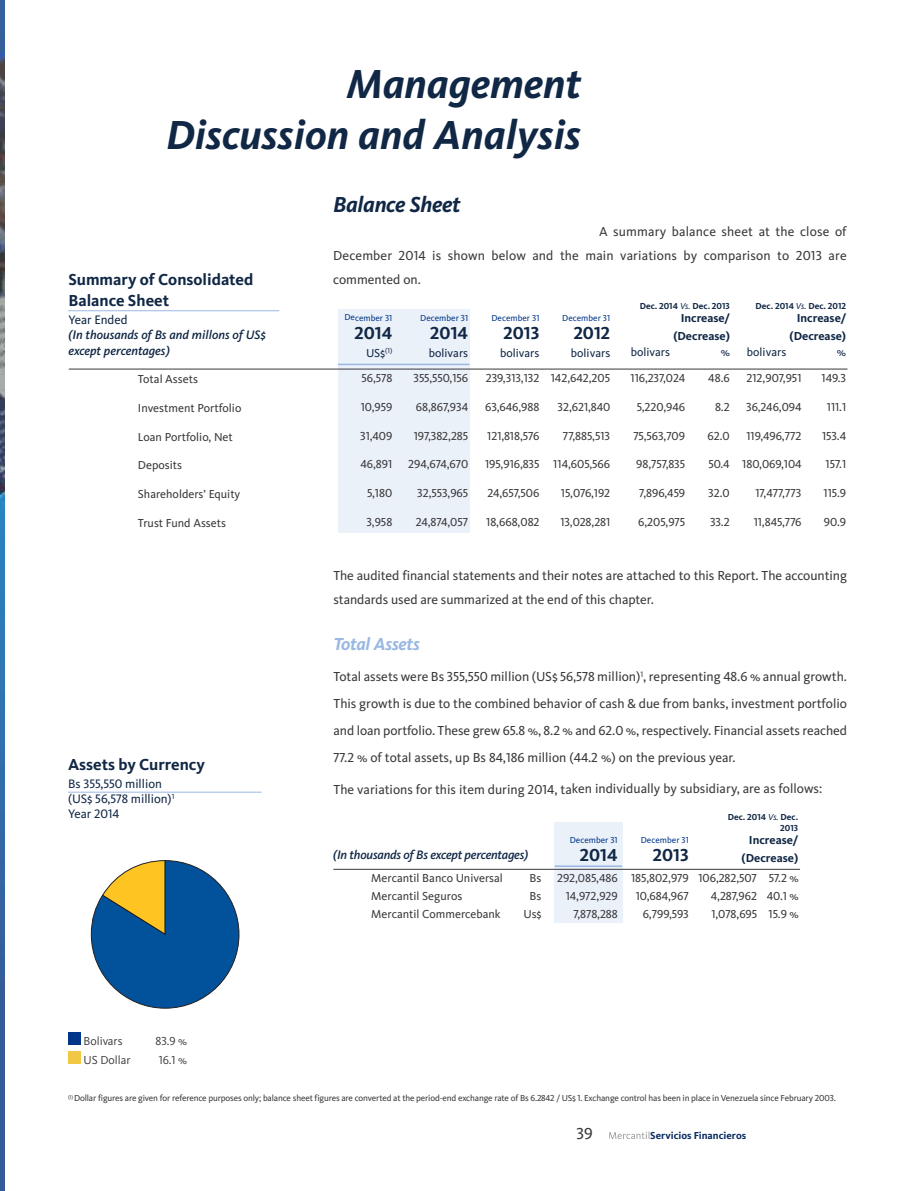
<style>
.page{position:relative;width:915px;height:1191px;background:#fff}
.page>*{position:absolute;margin:0;border:0;box-sizing:border-box;transform-origin:0 0}
.t1{font:italic 700 42px/50.4px "Kievit LF";color:#102745;text-align:right}
.t2{font:italic 700 22.5px "Kievit LF";letter-spacing:-.015em;color:#102745}
.t3{font:700 18px "Kievit LF";color:#102745}
.t4{font:italic 700 18px "Kievit LF";letter-spacing:-.015em;color:#9ab8e3}
.t5{font:700 16.5px/20.9px "Kievit LF";color:#102745}
.t6{font:16.5px "Kievit LF";color:#39383a}
.t7{font:13.5px/24.2px "Kievit LF";color:#39383a;text-align:justify}
.t8{font:italic 500 12.75px/15.3px "Kievit";letter-spacing:-.015em;color:#102745}
.t9{font:12.75px/15.3px "Kievit LF";color:#102745}
.t10{font:12px/18px "Kievit LF";color:#39383a;text-align:right}
.t11{font:700 12px/17.7px "Kievit LF";color:#102745;text-align:right}
.t12{font:12px "Kievit LF";color:#102745}
.t13{font:12px "Kievit LF";color:#39383a}
.t14{font:700 10.5px "Kievit LF";color:#082a61}
.t15{font:9px "Kievit LF";letter-spacing:-.015em;color:#39383a}
.t16{font:9px "Kievit LF";color:#003689}
.t17{font:700 9px/10.8px "Kievit LF";color:#102745;text-align:right}
.s1{font-weight:400;font-style:italic}
</style>
<div class="page">
<svg style="left:609px;top:1131px;width:40px;height:8px"></svg>
<div style="left:337px;top:309px;width:132px;height:223px;background:#ebf1f9"></div>
<hr style="left:68px;top:310px;width:211px;height:1px;background:#9ab8e3">
<hr style="left:69px;top:369px;width:778px;height:1px;background:#39383a">
<hr style="left:338px;top:364px;width:131px;height:1px;background:#9ab8e3">
<hr style="left:68px;top:791px;width:193px;height:1px;background:#9ab8e3">
<svg style="left:91px;top:860px;width:148px;height:148px"></svg>
<div style="left:68px;top:1051px;width:13px;height:13px;background:#f1c743"></div>
<div style="left:68px;top:1032px;width:13px;height:13px;background:#003689"></div>
<div style="left:554px;top:822px;width:68px;height:100px;background:#ebf1f9"></div>
<hr style="left:333px;top:869px;width:466px;height:1px;background:#39383a">
<hr style="left:554px;top:865px;width:68px;height:2px;background:#9ab8e3">
<img style="left:0;top:0;width:4px;height:1191px">
<h1 class="t1" style="left:166px;top:64px;width:416px">Management<br>Discussion and Analysis</h1>
<h3 class="t5" style="left:68px;top:271px;width:186px">Summary of Consolidated<br>Balance Sheet</h3>
<p class="t9" style="left:68px;top:313px;width:61px">Year Ended</p>
<p class="t8" style="left:68px;top:329px;width:199px">(In thousands of Bs and millons of US$ except percentages)</p>
<p class="t10" style="left:138px;top:371px;width:61px">Total Assets</p>
<p class="t10" style="left:138px;top:400px;width:105px">Investment Portfolio</p>
<p class="t10" style="left:138px;top:429px;width:96px">Loan Portfolio, Net</p>
<p class="t10" style="left:138px;top:457px;width:46px">Deposits</p>
<p class="t10" style="left:138px;top:486px;width:104px">Shareholders’ Equity</p>
<p class="t10" style="left:138px;top:515px;width:90px">Trust Fund Assets</p>
<h3 class="t5" style="left:68px;top:756px;width:138px">Assets by Currency</h3>
<p class="t9" style="left:68px;top:777px;width:108px">Bs 355,550 million (US$ 56,578 million)<sup>1<br></sup>Year 2014</p>
<h2 class="t2" style="left:333px;top:197px;width:129px">Balance Sheet</h2>
<p class="t7" style="left:333px;top:221px;width:515px;text-indent:266px">A summary balance sheet at the close of December 2014 is shown below and the main variations by comparison to 2013 are commented on.</p>
<p class="t16" style="left:344px;top:314px;width:50px">December 31</p>
<h3 class="t3" style="left:354px;top:326px;width:39px">2014</h3>
<p class="t12" style="left:366px;top:349px;width:28px">US$<sup>(1)</sup></p>
<p class="t10" style="left:361px;top:370px;width:32px">56,578</p>
<p class="t10" style="left:360px;top:399px;width:33px">10,959</p>
<p class="t10" style="left:360px;top:428px;width:34px">31,409</p>
<p class="t10" style="left:360px;top:457px;width:33px">46,891</p>
<p class="t10" style="left:367px;top:485px;width:27px">5,180</p>
<p class="t10" style="left:366px;top:514px;width:27px">3,958</p>
<p class="t16" style="left:420px;top:314px;width:49px">December 31</p>
<h3 class="t3" style="left:430px;top:326px;width:39px">2014</h3>
<p class="t12" style="left:429px;top:348px;width:41px">bolivars</p>
<p class="t10" style="left:413px;top:370px;width:56px">355,550,156</p>
<p class="t10" style="left:416px;top:399px;width:54px">68,867,934</p>
<p class="t10" style="left:413px;top:428px;width:56px">197,382,285</p>
<p class="t10" style="left:408px;top:457px;width:61px">294,674,670</p>
<p class="t10" style="left:417px;top:485px;width:52px">32,553,965</p>
<p class="t10" style="left:416px;top:514px;width:54px">24,874,057</p>
<p class="t16" style="left:491px;top:314px;width:49px">December 31</p>
<h3 class="t3" style="left:503px;top:326px;width:38px">2013</h3>
<p class="t12" style="left:500px;top:348px;width:41px">bolivars</p>
<p class="t10" style="left:486px;top:370px;width:55px">239,313,132</p>
<p class="t10" style="left:485px;top:399px;width:56px">63,646,988</p>
<p class="t10" style="left:487px;top:428px;width:54px">121,818,576</p>
<p class="t10" style="left:485px;top:457px;width:56px">195,916,835</p>
<p class="t10" style="left:487px;top:485px;width:53px">24,657,506</p>
<p class="t10" style="left:486px;top:514px;width:55px">18,668,082</p>
<p class="t16" style="left:562px;top:314px;width:49px">December 31</p>
<h3 class="t3" style="left:573px;top:326px;width:38px">2012</h3>
<p class="t12" style="left:570px;top:348px;width:41px">bolivars</p>
<p class="t10" style="left:550px;top:370px;width:61px">142,642,205</p>
<p class="t10" style="left:557px;top:399px;width:54px">32,621,840</p>
<p class="t10" style="left:562px;top:428px;width:49px">77,885,513</p>
<p class="t10" style="left:553px;top:457px;width:58px">114,605,566</p>
<p class="t10" style="left:560px;top:485px;width:51px">15,076,192</p>
<p class="t10" style="left:560px;top:514px;width:51px">13,028,281</p>
<p class="t17" style="left:639px;top:302px;width:92px">Dec. 2014 <span class="s1">Vs.</span> Dec. 2013</p>
<p class="t11" style="left:673px;top:310px;width:58px">Increase/ (Decrease)</p>
<p class="t12" style="left:630px;top:348px;width:41px">bolivars</p>
<p class="t12" style="left:720px;top:348px;width:11px">%</p>
<p class="t10" style="left:630px;top:370px;width:56px">116,237,024</p>
<p class="t10" style="left:636px;top:399px;width:50px">5,220,946</p>
<p class="t10" style="left:633px;top:428px;width:53px">75,563,709</p>
<p class="t10" style="left:636px;top:457px;width:50px">98,757,835</p>
<p class="t10" style="left:639px;top:485px;width:47px">7,896,459</p>
<p class="t10" style="left:638px;top:514px;width:48px">6,205,975</p>
<p class="t10" style="left:708px;top:370px;width:23px">48.6</p>
<p class="t10" style="left:714px;top:399px;width:16px">8.2</p>
<p class="t10" style="left:707px;top:428px;width:24px">62.0</p>
<p class="t10" style="left:708px;top:457px;width:23px">50.4</p>
<p class="t10" style="left:708px;top:485px;width:23px">32.0</p>
<p class="t10" style="left:709px;top:514px;width:21px">33.2</p>
<p class="t17" style="left:755px;top:302px;width:92px">Dec. 2014 <span class="s1">Vs.</span> Dec. 2012</p>
<p class="t11" style="left:789px;top:310px;width:58px">Increase/ (Decrease)</p>
<p class="t12" style="left:746px;top:348px;width:41px">bolivars</p>
<p class="t12" style="left:836px;top:348px;width:11px">%</p>
<p class="t10" style="left:746px;top:370px;width:56px">212,907,951</p>
<p class="t10" style="left:745px;top:399px;width:57px">36,246,094</p>
<p class="t10" style="left:746px;top:428px;width:57px">119,496,772</p>
<p class="t10" style="left:742px;top:457px;width:61px">180,069,104</p>
<p class="t10" style="left:755px;top:485px;width:48px">17,477,773</p>
<p class="t10" style="left:753px;top:514px;width:49px">11,845,776</p>
<p class="t10" style="left:821px;top:370px;width:26px">149.3</p>
<p class="t10" style="left:826px;top:399px;width:21px">111.1</p>
<p class="t10" style="left:821px;top:428px;width:26px">153.4</p>
<p class="t10" style="left:825px;top:457px;width:22px">157.1</p>
<p class="t10" style="left:823px;top:485px;width:24px">115.9</p>
<p class="t10" style="left:823px;top:514px;width:24px">90.9</p>
<p class="t7" style="left:333px;top:565px;width:515px">The audited financial statements and their notes are attached to this Report. The accounting standards used are summarized at the end of this chapter.</p>
<h3 class="t4" style="left:333px;top:638px;width:88px">Total Assets</h3>
<p class="t7" style="left:333px;top:664px;width:515px;line-height:27px">Total assets were Bs 355,550 million (US$ 56,578 million)<sup>1</sup>, representing 48.6 % annual growth.<br>This growth is due to the combined behavior of cash &amp; due from banks, investment portfolio and loan portfolio. These grew 65.8 %, 8.2 % and 62.0 %, respectively. Financial assets reached 77.2 % of total assets, up Bs 84,186 million (44.2 %) on the previous year.</p>
<p class="t7" style="left:333px;top:778px;width:490px">The variations for this item during 2014, taken individually by subsidiary, are as follows:</p>
<p class="t8" style="left:333px;top:848px;width:196px">(In thousands of Bs except percentages)</p>
<p class="t10" style="left:371px;top:870px;width:133px">Mercantil Banco Universal</p>
<p class="t10" style="left:529px;top:870px;width:13px">Bs</p>
<p class="t10" style="left:371px;top:888px;width:92px">Mercantil Seguros</p>
<p class="t10" style="left:529px;top:888px;width:13px">Bs</p>
<p class="t10" style="left:371px;top:906px;width:131px">Mercantil Commercebank</p>
<p class="t10" style="left:523px;top:906px;width:20px">Us$</p>
<p class="t16" style="left:569px;top:836px;width:49px">December 31</p>
<h3 class="t3" style="left:579px;top:848px;width:39px">2014</h3>
<p class="t10" style="left:557px;top:870px;width:62px">292,085,486<br>14,972,929<br>7,878,288</p>
<p class="t16" style="left:640px;top:836px;width:49px">December 31</p>
<h3 class="t3" style="left:652px;top:848px;width:38px">2013</h3>
<p class="t17" style="left:727px;top:813px;width:72px">Dec. 2014 <span class="s1">Vs.</span> Dec.<br>2013</p>
<p class="t11" style="left:741px;top:832px;width:58px">Increase/ (Decrease)</p>
<p class="t10" style="left:631px;top:870px;width:59px">185,802,979<br>10,684,967<br>6,799,593</p>
<p class="t10" style="left:710px;top:870px;width:48px;text-align:justify;text-indent:-12px">106,282,507<br>4,287,962<br>1,078,695</p>
<p class="t10" style="left:766px;top:870px;width:33px;text-align:justify">57.2 % 40.1 % 15.9 %</p>
<p class="t13" style="left:84px;top:1037px;width:41px">Bolivars</p>
<p class="t13" style="left:155px;top:1037px;width:33px">83.9 %</p>
<p class="t13" style="left:84px;top:1056px;width:48px">US Dollar</p>
<p class="t13" style="left:159px;top:1056px;width:30px">16.1 %</p>
<p class="t15" style="left:68px;top:1095px;width:768px"><sup>(1)</sup> Dollar figures are given for reference purposes only; balance sheet figures are converted at the period-end exchange rate of Bs 6.2842 / US$ 1. Exchange control has been in place in Venezuela since February 2003.</p>
<h3 class="t6" style="left:576px;top:1127px;width:18px">39</h3>
<p class="t14" style="left:650px;top:1132px;width:97px">Servicios Financieros</p>
</div>
